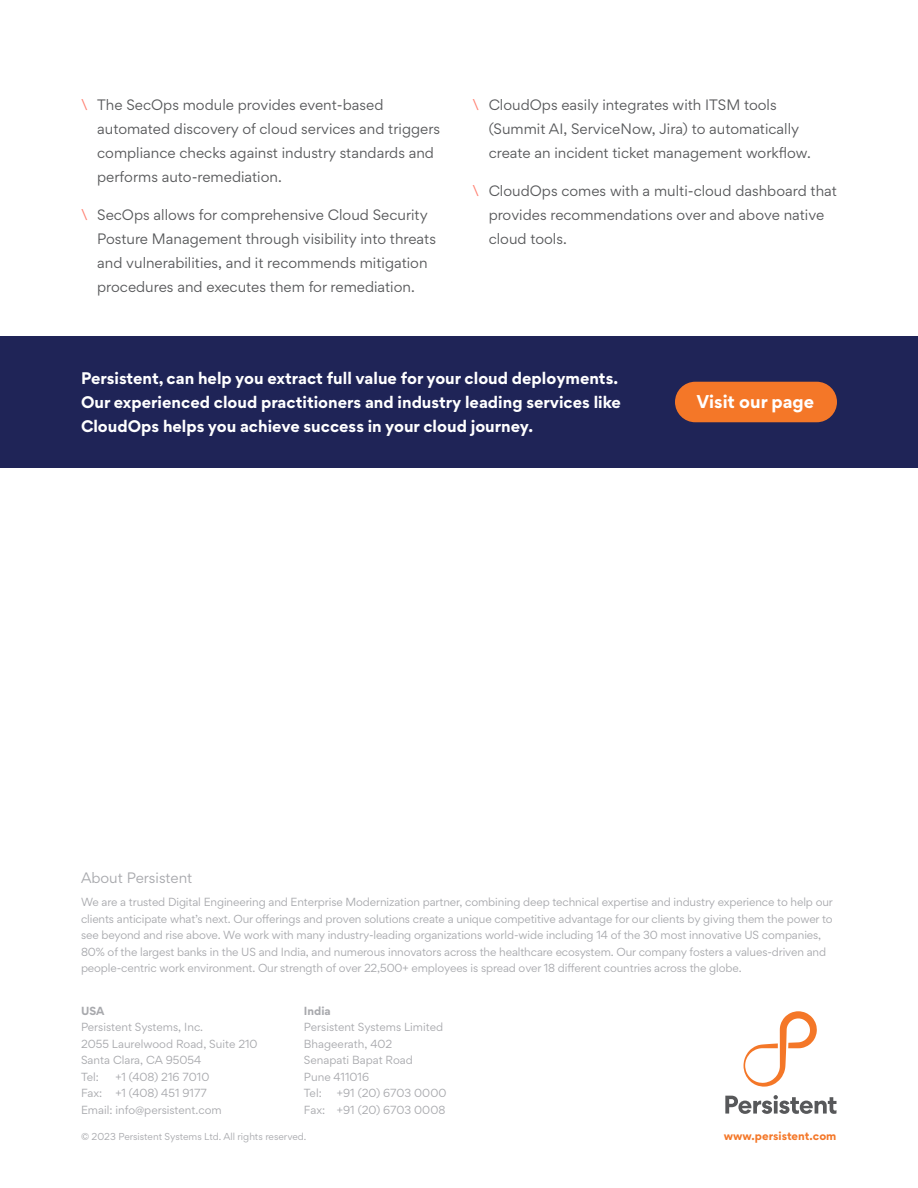
<style>
.page{position:relative;width:918px;height:1188px;background:#fff}
.page>*{position:absolute;margin:0;border:0;box-sizing:border-box;transform-origin:0 0}
.t1{font:700 16.5px "Gordita";color:#fff}
.t2{font:700 15px/24px "Gordita";color:#fff}
.t3{font:13.5px/24px "Gordita";color:#57585a}
.t4{font:13.5px "Gordita";color:#a8a9ad}
.t5{font:10.5px/16.5px "Gordita";letter-spacing:-.01em;color:#a8a9ad}
.t6{font:700 10.5px "Gordita";color:#f47728}
.t7{font:700 10.5px "Gordita";color:#a8a9ad}
.t8{font:9px "Gordita";color:#a8a9ad}
.s1{color:#ff8273}
</style>
<div class="page">
<div style="left:0;top:336px;width:918px;height:132px;background:#1f2457"></div>
<div style="left:675px;top:382px;width:162px;height:40px;background:#f47728;border-radius:20px"></div>
<svg style="left:744px;top:1011px;width:73px;height:76px"></svg>
<svg style="left:725px;top:1095px;width:112px;height:19px"></svg>
<p class="t3" style="left:97px;top:93px;width:344px;text-indent:-16px"><span class="s1">\</span> The SecOps module provides event-based automated discovery of cloud services and triggers compliance checks against industry standards and performs auto-remediation.</p>
<p class="t3" style="left:97px;top:202px;width:340px;text-indent:-16px"><span class="s1">\</span> SecOps allows for comprehensive Cloud Security Posture Management through visibility into threats and vulnerabilities, and it recommends mitigation procedures and executes them for remediation.</p>
<p class="t3" style="left:489px;top:93px;width:324px;text-indent:-16px"><span class="s1">\</span> CloudOps easily integrates with ITSM tools (Summit AI, ServiceNow, Jira) to automatically create an incident ticket management workflow.</p>
<p class="t3" style="left:489px;top:178px;width:350px;text-indent:-16px"><span class="s1">\</span> CloudOps comes with a multi-cloud dashboard that provides recommendations over and above native cloud tools.</p>
<p class="t2" style="left:81px;top:366px;width:541px">Persistent, can help you extract full value for your cloud deployments.<br>Our experienced cloud practitioners and industry leading services like<br>CloudOps helps you achieve success in your cloud journey.</p>
<p class="t1" style="left:696px;top:388px;width:119px">Visit our page</p>
<p class="t4" style="left:81px;top:868px;width:113px">About Persistent</p>
<p class="t5" style="left:81px;top:894px;width:753px">We are a trusted Digital Engineering and Enterprise Modernization partner, combining deep technical expertise and industry experience to help our clients anticipate what’s next. Our offerings and proven solutions create a unique competitive advantage for our clients by giving them the power to see beyond and rise above. We work with many industry-leading organizations world-wide including 14 of the 30 most innovative US companies, 80% of the largest banks in the US and India, and numerous innovators across the healthcare ecosystem. Our company fosters a values-driven and people-centric work environment. Our strength of over 22,500+ employees is spread over 18 different countries across the globe.</p>
<p class="t7" style="left:304px;top:1002px;width:28px">India</p>
<p class="t5" style="left:304px;top:1019px;width:141px">Persistent Systems Limited</p>
<p class="t5" style="left:304px;top:1035px;width:90px">Bhageerath, 402</p>
<p class="t5" style="left:304px;top:1052px;width:110px">Senapati Bapat Road</p>
<p class="t5" style="left:304px;top:1068px;width:67px">Pune 411016</p>
<p class="t5" style="left:304px;top:1085px;width:19px">Tel:</p>
<p class="t5" style="left:337px;top:1085px;width:111px">+91 (20) 6703 0000</p>
<p class="t5" style="left:304px;top:1101px;width:143px">Fax: +91 (20) 6703 0008</p>
<p class="t7" style="left:81px;top:1002px;width:25px">USA</p>
<p class="t5" style="left:81px;top:1019px;width:124px">Persistent Systems, Inc.</p>
<p class="t5" style="left:81px;top:1035px;width:178px">2055 Laurelwood Road, Suite 210</p>
<p class="t5" style="left:81px;top:1052px;width:122px">Santa Clara, CA 95054</p>
<p class="t5" style="left:81px;top:1068px;width:19px">Tel:</p>
<p class="t5" style="left:116px;top:1068px;width:95px">+1 (408) 216 7010</p>
<p class="t5" style="left:81px;top:1085px;width:127px">Fax: +1 (408) 451 9177</p>
<p class="t5" style="left:81px;top:1101px;width:142px">Email: info@persistent.com</p>
<p class="t8" style="left:81px;top:1130px;width:227px">© 2023 Persistent Systems Ltd. All rights reserved.</p>
<p class="t6" style="left:724px;top:1127px;width:114px">www.persistent.com</p>
</div>
